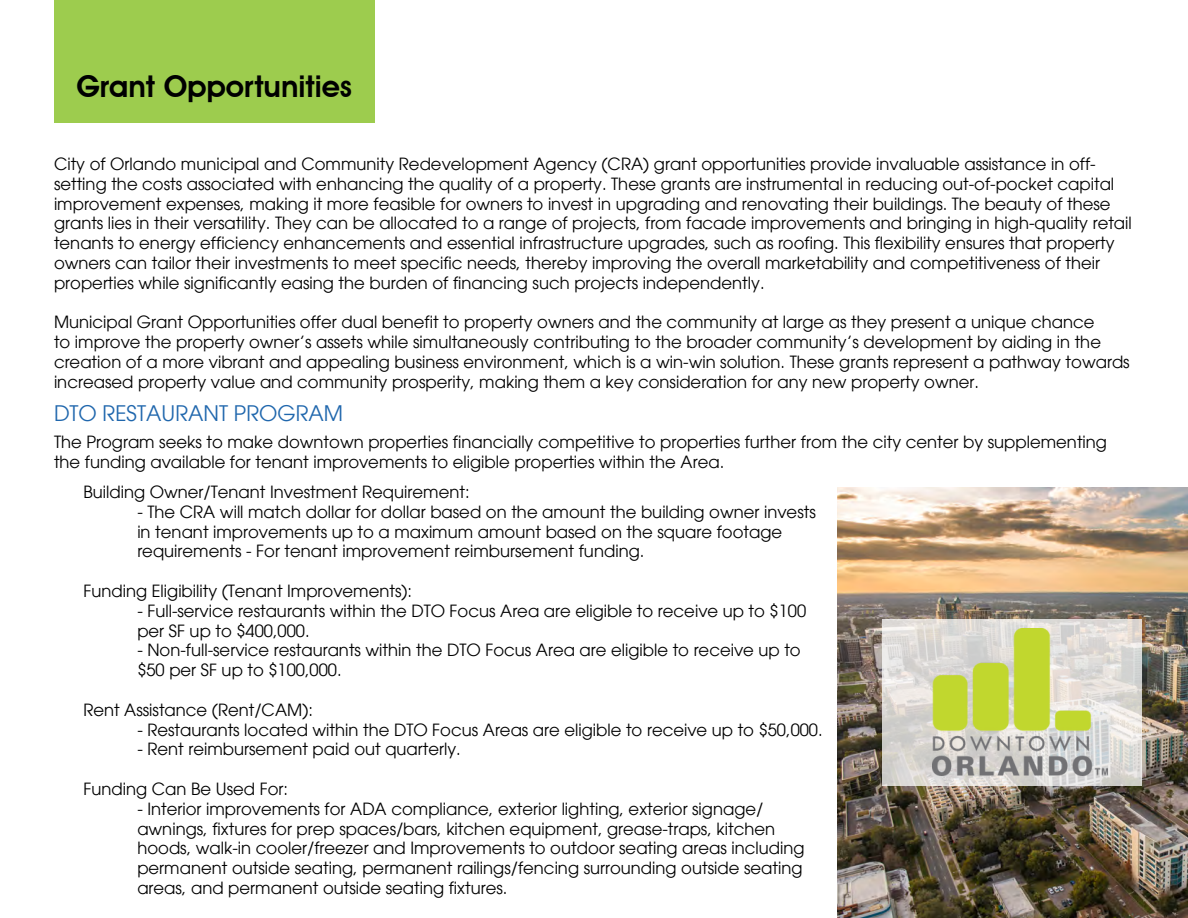
<style>
.page{position:relative;width:1188px;height:918px;background:#fff}
.page>*{position:absolute;margin:0;border:0;box-sizing:border-box;transform-origin:0 0}
.t1{font:600 30px "Avant Garde IT Cby BT";color:#000}
.t2{font:21px "Avant Garde";color:#2067ad}
.t3{font:16.5px/19.8px "Avant Garde";color:#000}
</style>
<div class="page">
<div style="left:54px;top:0;width:320px;height:122px;background:#9dcc4e"></div>
<img style="left:837px;top:487px;width:351px;height:431px">
<svg style="left:883px;top:619px;width:259px;height:167px"></svg>
<img style="left:933px;top:629px;width:174px;height:147px">
<h1 class="t1" style="left:76px;top:68px;width:277px">Grant Opportunities</h1>
<p class="t3" style="left:54px;top:154px;width:1079px">City of Orlando municipal and Community Redevelopment Agency (CRA) grant opportunities provide invaluable assistance in off&shy;setting the costs associated with enhancing the quality of a property. These grants are instrumental in reducing out-of-pocket capital improvement expenses, making it more feasible for owners to invest in upgrading and renovating their buildings. The beauty of these grants lies in their versatility. They can be allocated to a range of projects, from facade improvements and bringing in high-quality retail tenants to energy efficiency enhancements and essential infrastructure upgrades, such as roofing. This flexibility ensures that property owners can tailor their investments to meet specific needs, thereby improving the overall marketability and competitiveness of their properties while significantly easing the burden of financing such projects independently.</p>
<p class="t3" style="left:54px;top:313px;width:1077px">Municipal Grant Opportunities offer dual benefit to property owners and the community at large as they present a unique chance<br>to improve the property owner’s assets while simultaneously contributing to the broader community’s development by aiding in the creation of a more vibrant and appealing business environment, which is a win-win solution. These grants represent a pathway towards increased property value and community prosperity, making them a key consideration for any new property owner.</p>
<p class="t2" style="left:54px;top:401px;width:291px">DTO RESTAURANT PROGRAM</p>
<p class="t3" style="left:54px;top:432px;width:1055px">The Program seeks to make downtown properties financially competitive to properties further from the city center by supplementing the funding available for tenant improvements to eligible properties within the Area.</p>
<p class="t3" style="left:83px;top:482px;width:388px">Building Owner/Tenant Investment Requirement:</p>
<p class="t3" style="left:137px;top:502px;width:680px">- The CRA will match dollar for dollar based on the amount the building owner invests in tenant improvements up to a maximum amount based on the square footage requirements - For tenant improvement reimbursement funding.</p>
<p class="t3" style="left:83px;top:581px;width:330px">Funding Eligibility (Tenant Improvements):</p>
<p class="t3" style="left:137px;top:601px;width:670px">- Full-service restaurants within the DTO Focus Area are eligible to receive up to $100 per SF up to $400,000.</p>
<p class="t3" style="left:137px;top:641px;width:665px">- Non-full-service restaurants within the DTO Focus Area are eligible to receive up to $50 per SF up to $100,000.</p>
<p class="t3" style="left:83px;top:700px;width:231px">Rent Assistance (Rent/CAM):</p>
<p class="t3" style="left:137px;top:720px;width:687px">- Restaurants located within the DTO Focus Areas are eligible to receive up to $50,000.</p>
<p class="t3" style="left:137px;top:740px;width:325px">- Rent reimbursement paid out quarterly.</p>
<p class="t3" style="left:83px;top:779px;width:206px">Funding Can Be Used For:</p>
<p class="t3" style="left:137px;top:799px;width:669px">- Interior improvements for ADA compliance, exterior lighting, exterior signage/ awnings, fixtures for prep spaces/bars, kitchen equipment, grease-traps, kitchen hoods, walk-in cooler/freezer and Improvements to outdoor seating areas including permanent outside seating, permanent railings/fencing surrounding outside seating areas, and permanent outside seating fixtures.</p>
</div>
